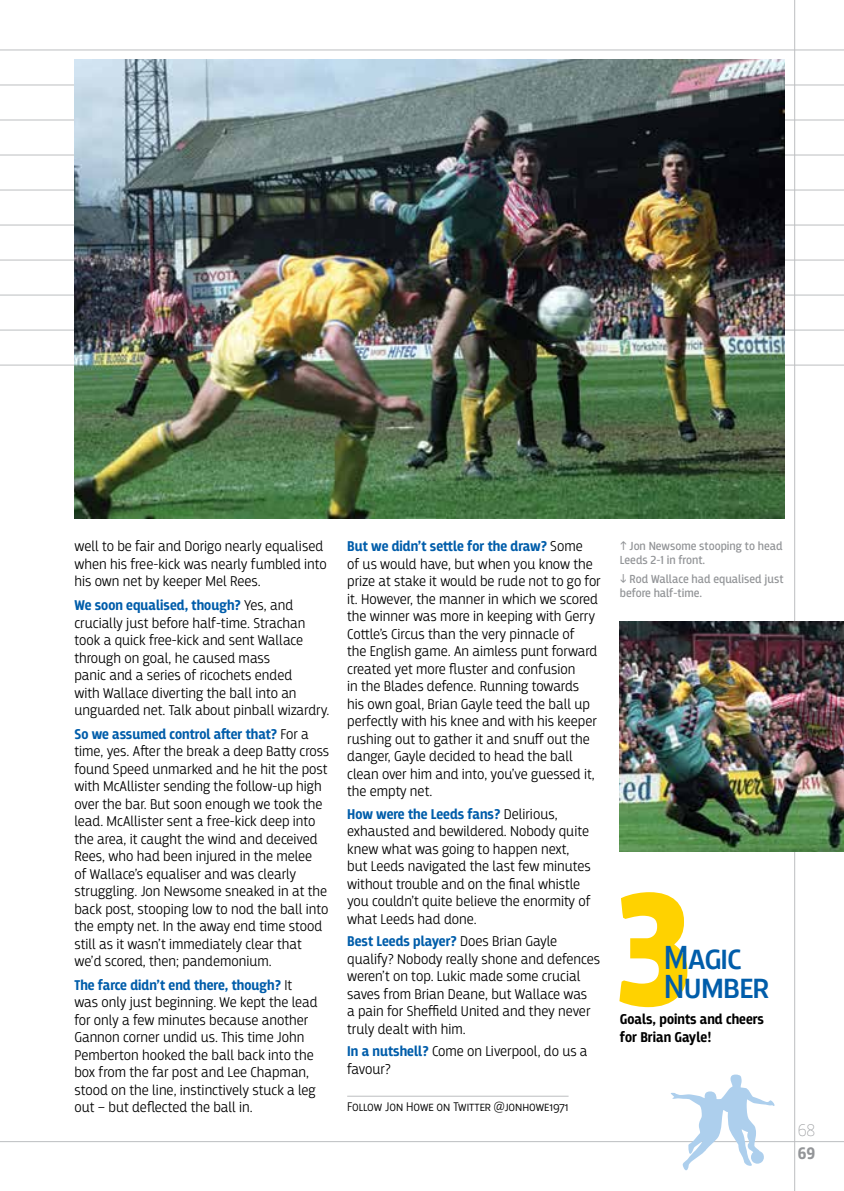
<style>
.page{position:relative;width:844px;height:1191px;background:#fff}
.page>*{position:absolute;margin:0;border:0;box-sizing:border-box;transform-origin:0 0}
.t1{font:900 168px "Breakers";color:#ffd200}
.t2{font:35px/29.8px "Breakers";letter-spacing:-.02em;color:#005daa}
.t3{font:100 17.5px "Breakers";color:#939598}
.t4{font:700 17.5px "Breakers";color:#939598}
.t5{font:300 14.88px/17.5px "Breakers";color:#000}
.t6{font:700 14.88px/17.5px "Breakers";color:#000}
.t7{font:300 13.12px "Breakers";color:#000}
.t8{font:12.25px/14px "Breakers";color:#939598}
.s1{font-weight:700;color:#005daa}
</style>
<div class="page">
<hr style="left:0;top:85px;width:843px;height:1px;background:#bcbec0">
<hr style="left:0;top:120px;width:843px;height:1px;background:#bcbec0">
<hr style="left:0;top:155px;width:843px;height:1px;background:#bcbec0">
<hr style="left:0;top:190px;width:843px;height:1px;background:#bcbec0">
<hr style="left:0;top:225px;width:843px;height:1px;background:#bcbec0">
<hr style="left:0;top:260px;width:843px;height:1px;background:#bcbec0">
<hr style="left:0;top:295px;width:843px;height:1px;background:#bcbec0">
<hr style="left:0;top:330px;width:843px;height:1px;background:#bcbec0">
<hr style="left:0;top:365px;width:843px;height:1px;background:#bcbec0">
<hr style="left:0;top:50px;width:843px;height:1px;background:#bcbec0">
<img style="left:0;top:0;width:1px;height:461px">
<hr style="left:794px;top:0;width:1px;height:1191px;background:#bcbec0">
<hr style="left:0;top:1141px;width:843px;height:1px;background:#bcbec0">
<svg style="left:671px;top:1074px;width:103px;height:96px"></svg>
<img style="left:74px;top:60px;width:710px;height:458px">
<hr style="left:347px;top:1096px;width:221px;height:1px;background:#bcbec0">
<img style="left:619px;top:621px;width:224px;height:230px">
<p class="t5" style="left:74px;top:537px;width:254px">well to be fair and Dorigo nearly equalised when his free-kick was nearly fumbled into his own net by keeper Mel Rees.</p>
<p class="t5" style="left:74px;top:596px;width:256px"><span class="s1">We soon equalised, though?</span> Yes, and crucially just before half-time. Strachan took a quick free-kick and sent Wallace through on goal, he caused mass<br>panic and a series of ricochets ended<br>with Wallace diverting the ball into an unguarded net. Talk about pinball wizardry.</p>
<p class="t5" style="left:74px;top:725px;width:256px"><span class="s1">So we assumed control after that?</span> For a time, yes. After the break a deep Batty cross found Speed unmarked and he hit the post with McAllister sending the follow-up high over the bar. But soon enough we took the lead. McAllister sent a free-kick deep into the area, it caught the wind and deceived Rees, who had been injured in the melee<br>of Wallace’s equaliser and was clearly struggling. Jon Newsome sneaked in at the back post, stooping low to nod the ball into the empty net. In the away end time stood still as it wasn’t immediately clear that we’d scored, then; pandemonium.</p>
<p class="t5" style="left:74px;top:976px;width:244px"><span class="s1">The farce didn’t end there, though?</span> It was only just beginning. We kept the lead for only a few minutes because another Gannon corner undid us. This time John Pemberton hooked the ball back into the box from the far post and Lee Chapman, stood on the line, instinctively stuck a leg out – but deflected the ball in.</p>
<p class="t5" style="left:347px;top:537px;width:255px"><span class="s1">But we didn’t settle for the draw?</span> Some<br>of us would have, but when you know the prize at stake it would be rude not to go for it. However, the manner in which we scored the winner was more in keeping with Gerry Cottle’s Circus than the very pinnacle of<br>the English game. An aimless punt forward created yet more fluster and confusion<br>in the Blades defence. Running towards<br>his own goal, Brian Gayle teed the ball up perfectly with his knee and with his keeper rushing out to gather it and snuff out the danger, Gayle decided to head the ball clean over him and into, you’ve guessed it, the empty net.</p>
<p class="t5" style="left:347px;top:805px;width:245px"><span class="s1">How were the Leeds fans?</span> Delirious, exhausted and bewildered. Nobody quite knew what was going to happen next, but Leeds navigated the last few minutes without trouble and on the final whistle you couldn’t quite believe the enormity of what Leeds had done.</p>
<p class="t5" style="left:347px;top:932px;width:254px"><span class="s1">Best Leeds player?</span> Does Brian Gayle qualify? Nobody really shone and defences weren’t on top. Lukic made some crucial saves from Brian Deane, but Wallace was<br>a pain for Sheffield United and they never truly dealt with him.</p>
<p class="t5" style="left:347px;top:1042px;width:242px"><span class="s1">In a nutshell?</span> Come on Liverpool, do us a favour?</p>
<p class="t7" style="left:347px;top:1099px;width:223px">Follow Jon Howe on Twitter @jonhowe1971</p>
<p class="t8" style="left:619px;top:539px;width:164px;text-indent:10px">Jon Newsome stooping to head<br>Leeds 2-1 in front.</p>
<p class="t8" style="left:619px;top:572px;width:165px;text-indent:10px">Rod Wallace had equalised just before half-time.</p>
<h1 class="t1" style="left:610px;top:852px;width:85px">3</h1>
<h2 class="t2" style="left:663px;top:943px;width:107px">Magic<br>Number</h2>
<p class="t6" style="left:619px;top:1011px;width:145px">Goals, points and cheers for Brian Gayle!</p>
<p class="t3" style="left:797px;top:1120px;width:19px">68</p>
<p class="t4" style="left:797px;top:1142px;width:19px">69</p>
</div>
